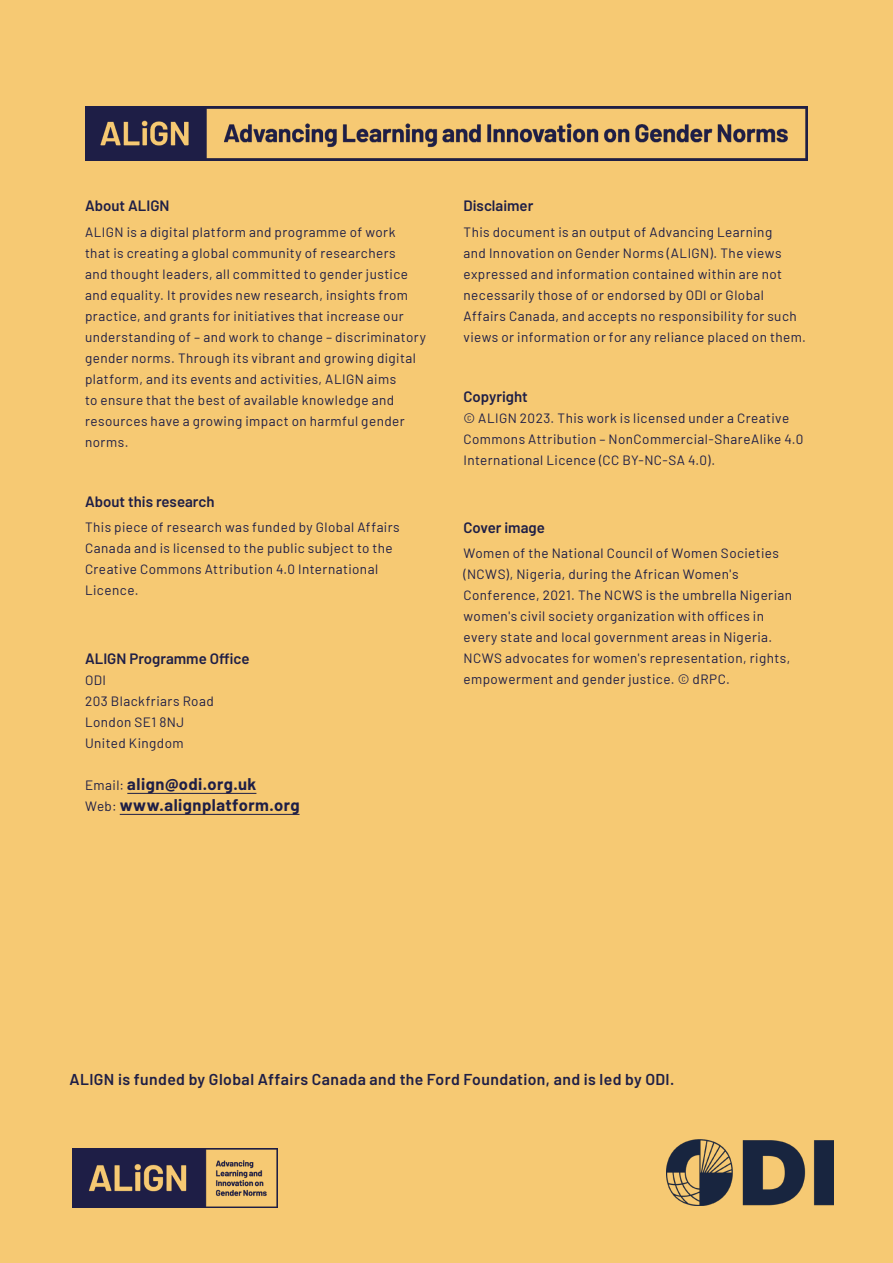
<style>
.page{position:relative;width:893px;height:1263px;background:#f6c973}
.page>*{position:absolute;margin:0;border:0;box-sizing:border-box;transform-origin:0 0}
.t1{font:700 16.5px/21px "Barlow";letter-spacing:.03em;color:#1e1e46}
.t2{font:600 15.75px "Barlow";letter-spacing:.025em;color:#1e1e46}
.t3{font:600 15px "Barlow";color:#1e1e46}
.t4{font:13.5px/21px "Barlow";letter-spacing:.03em;color:#1e1e46}
.s1{font-weight:400;font-size:13.5px}
</style>
<div class="page">
<hr style="left:127px;top:793px;width:129px;height:1px;background:#1e1e46">
<hr style="left:120px;top:814px;width:180px;height:1px;background:#1e1e46">
<img style="left:85px;top:106px;width:723px;height:55px">
<img style="left:72px;top:1148px;width:206px;height:60px">
<img style="left:666px;top:1140px;width:167px;height:65px">
<p class="t3" style="left:85px;top:195px;width:86px">About ALIGN</p>
<p class="t4" style="left:85px;top:220px;width:342px">ALIGN is a digital platform and programme of work<br>that is creating a global community of researchers<br>and thought leaders, all committed to gender justice and equality. It provides new research, insights from practice, and grants for initiatives that increase our understanding of – and work to change – discriminatory gender norms. Through its vibrant and growing digital platform, and its events and activities, ALIGN aims<br>to ensure that the best of available knowledge and resources have a growing impact on harmful gender norms.</p>
<p class="t3" style="left:85px;top:491px;width:131px">About this research</p>
<p class="t4" style="left:85px;top:516px;width:316px">This piece of research was funded by Global Affairs Canada and is licensed to the public subject to the Creative Commons Attribution 4.0 International Licence.</p>
<p class="t3" style="left:85px;top:648px;width:166px">ALIGN Programme Office</p>
<p class="t4" style="left:85px;top:669px;width:130px">ODI<br>203 Blackfriars Road<br>London SE1 8NJ<br>United Kingdom</p>
<p class="t1" style="left:85px;top:773px;width:216px"><span class="s1">Email:</span> align@odi.org.uk<br><span class="s1">Web:</span> www.alignplatform.org</p>
<p class="t3" style="left:463px;top:195px;width:71px">Disclaimer</p>
<p class="t4" style="left:463px;top:220px;width:344px">This document is an output of Advancing Learning<br>and Innovation on Gender Norms (ALIGN). The views expressed and information contained within are not necessarily those of or endorsed by ODI or Global Affairs Canada, and accepts no responsibility for such views or information or for any reliance placed on them.</p>
<p class="t3" style="left:463px;top:386px;width:66px">Copyright</p>
<p class="t4" style="left:463px;top:407px;width:342px">© ALIGN 2023. This work is licensed under a Creative<br>Commons Attribution – NonCommercial-ShareAlike 4.0<br>International Licence (CC BY-NC-SA 4.0).</p>
<p class="t3" style="left:463px;top:516px;width:83px">Cover image</p>
<p class="t4" style="left:463px;top:541px;width:330px">Women of the National Council of Women Societies (NCWS), Nigeria, during the African Women's Conference, 2021. The NCWS is the umbrella Nigerian women's civil society organization with offices in every state and local government areas in Nigeria.<br>NCWS advocates for women's representation, rights, empowerment and gender justice. © dRPC.</p>
<p class="t2" style="left:69px;top:1068px;width:606px">ALIGN is funded by Global Affairs Canada and the Ford Foundation, and is led by ODI.</p>
</div>
